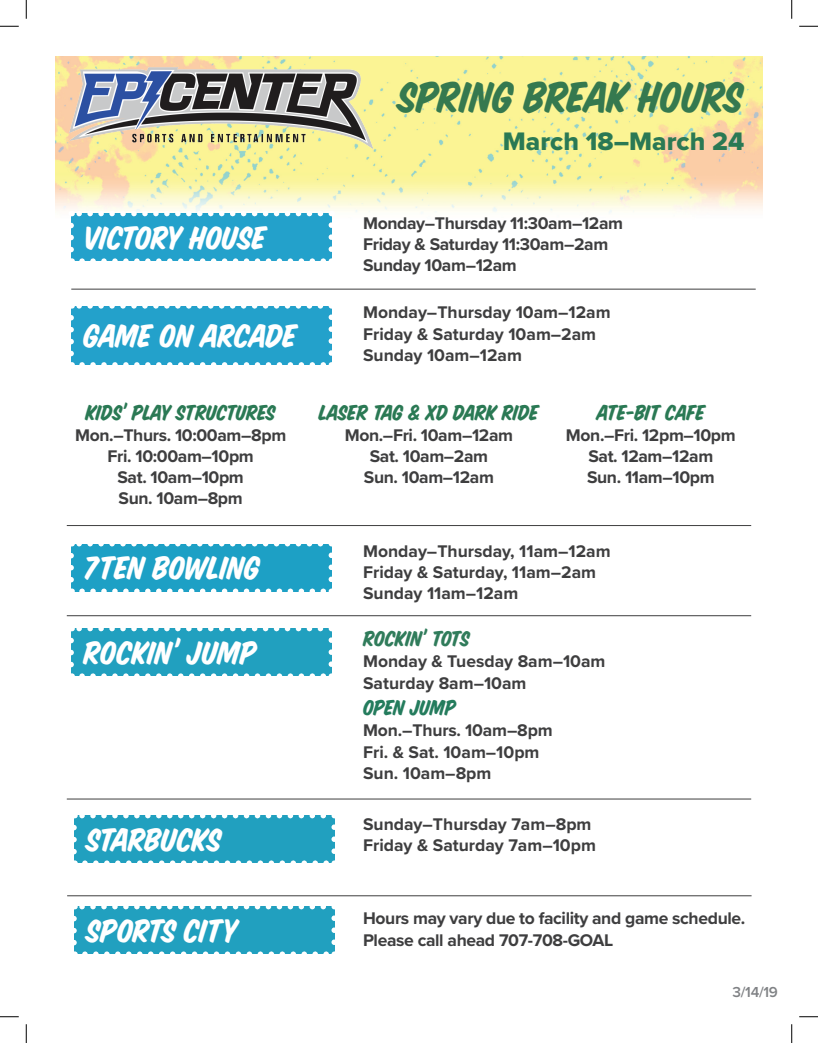
<style>
.page{position:relative;width:818px;height:1043px;background:#fff}
.page>*{position:absolute;margin:0;border:0;box-sizing:border-box;transform-origin:0 0}
.t1{font:47.5px "House Slant";letter-spacing:-.01em;color:#35794f}
.t2{font:35.75px "House Slant";letter-spacing:-.01em;color:#fff}
.t3{font:26.25px "Proxima Nova Extrabld";color:#2a7954}
.t4{font:23.75px "House Slant";letter-spacing:-.01em;color:#2a7954}
.t5{font:23.75px "House Slant";letter-spacing:-.01em;color:#307c5b}
.t6{font:23.75px "House Slant";letter-spacing:-.005em;color:#247c5d}
.t7{font:700 17.5px/21px "Proxima Nova";letter-spacing:-.02em;color:#3e3e3f;text-align:center}
.t8{font:700 17.5px/21.2px "Proxima Nova";color:#3e3e3f}
.t9{font:600 15px "Proxima Nova";color:#808285}
</style>
<div class="page">
<img style="left:55px;top:57px;width:707px;height:840px">
<img style="left:64px;top:62px;width:313px;height:90px">
<div style="left:71px;top:213px;width:260px;height:48px;background:#23a1cb"></div>
<svg style="left:68px;top:225px;width:6px;height:39px"></svg>
<svg style="left:82px;top:258px;width:250px;height:6px"></svg>
<svg style="left:328px;top:211px;width:6px;height:38px"></svg>
<svg style="left:71px;top:211px;width:249px;height:5px"></svg>
<div style="left:71px;top:543px;width:260px;height:48px;background:#1da0c5"></div>
<svg style="left:68px;top:555px;width:6px;height:39px"></svg>
<svg style="left:82px;top:588px;width:250px;height:6px"></svg>
<svg style="left:328px;top:541px;width:6px;height:38px"></svg>
<svg style="left:71px;top:541px;width:249px;height:5px"></svg>
<div style="left:74px;top:815px;width:260px;height:48px;background:#21a0bf"></div>
<svg style="left:71px;top:827px;width:6px;height:39px"></svg>
<svg style="left:85px;top:860px;width:250px;height:6px"></svg>
<svg style="left:331px;top:813px;width:6px;height:38px"></svg>
<svg style="left:74px;top:812px;width:249px;height:6px"></svg>
<div style="left:74px;top:906px;width:260px;height:48px;background:#21a0bf"></div>
<svg style="left:74px;top:918px;width:3px;height:36px"></svg>
<svg style="left:85px;top:951px;width:250px;height:3px"></svg>
<svg style="left:331px;top:906px;width:4px;height:36px"></svg>
<svg style="left:74px;top:906px;width:249px;height:3px"></svg>
<div style="left:71px;top:628px;width:260px;height:48px;background:#21a0bf"></div>
<svg style="left:68px;top:640px;width:6px;height:39px"></svg>
<svg style="left:82px;top:673px;width:250px;height:6px"></svg>
<svg style="left:328px;top:626px;width:6px;height:38px"></svg>
<svg style="left:71px;top:626px;width:249px;height:5px"></svg>
<div style="left:71px;top:306px;width:260px;height:59px;background:#23a1cb"></div>
<svg style="left:68px;top:318px;width:6px;height:49px"></svg>
<svg style="left:82px;top:362px;width:250px;height:5px"></svg>
<svg style="left:328px;top:303px;width:6px;height:50px"></svg>
<svg style="left:71px;top:303px;width:249px;height:5px"></svg>
<hr style="left:71px;top:289px;width:684px;height:1px;background:#3e3e3f">
<hr style="left:67px;top:525px;width:684px;height:1px;background:#3e3e3f">
<hr style="left:67px;top:615px;width:684px;height:1px;background:#3e3e3f">
<hr style="left:67px;top:798px;width:684px;height:1px;background:#3e3e3f">
<hr style="left:67px;top:895px;width:684px;height:1px;background:#3e3e3f">
<svg style="left:0;top:25px;width:19px;height:2px"></svg>
<svg style="left:799px;top:25px;width:19px;height:2px"></svg>
<svg style="left:0;top:1016px;width:19px;height:1px"></svg>
<svg style="left:799px;top:1016px;width:19px;height:1px"></svg>
<svg style="left:25px;top:0;width:2px;height:19px"></svg>
<svg style="left:25px;top:1024px;width:2px;height:18px"></svg>
<svg style="left:791px;top:0;width:1px;height:19px"></svg>
<svg style="left:791px;top:1024px;width:1px;height:18px"></svg>
<h1 class="t1" style="left:398px;top:68px;width:347px">SPRING BREAK HOURS</h1>
<h3 class="t3" style="left:503px;top:122px;width:243px">March 18–March 24</h3>
<h2 class="t2" style="left:83px;top:216px;width:184px">VICTORY HOUSE</h2>
<h2 class="t2" style="left:84px;top:313px;width:214px">GAME ON ARCADE</h2>
<h3 class="t4" style="left:86px;top:398px;width:191px">KIDS’ PLAY STRUCTURES</h3>
<p class="t7" style="left:75px;top:424px;width:213px">Mon.–Thurs. 10:00am–8pm<br>Fri. 10:00am–10pm<br>Sat. 10am–10pm<br>Sun. 10am–8pm</p>
<h2 class="t2" style="left:83px;top:546px;width:178px">7TEN BOWLING</h2>
<h2 class="t2" style="left:83px;top:631px;width:175px">ROCKIN’ JUMP</h2>
<h2 class="t2" style="left:86px;top:818px;width:137px">STARBUCKS</h2>
<p class="t7" style="left:363px;top:212px;width:261px;text-align:left">Monday–Thursday 11:30am–12am<br>Friday &amp; Saturday 11:30am–2am<br>Sunday 10am–12am</p>
<p class="t8" style="left:363px;top:301px;width:249px">Monday–Thursday 10am–12am<br>Friday &amp; Saturday 10am–2am<br>Sunday 10am–12am</p>
<h3 class="t4" style="left:319px;top:398px;width:221px">LASER TAG &amp; XD DARK RIDE</h3>
<p class="t7" style="left:345px;top:424px;width:170px">Mon.–Fri. 10am–12am<br>Sat. 10am–2am<br>Sun. 10am–12am</p>
<h3 class="t4" style="left:596px;top:398px;width:110px">ATE-BIT CAFE</h3>
<p class="t7" style="left:566px;top:424px;width:171px">Mon.–Fri. 12pm–10pm<br>Sat. 12am–12am<br>Sun. 11am–10pm</p>
<p class="t8" style="left:363px;top:539px;width:249px">Monday–Thursday, 11am–12am<br>Friday &amp; Saturday, 11am–2am<br>Sunday 11am–12am</p>
<h3 class="t5" style="left:363px;top:624px;width:108px">ROCKIN’ TOTS</h3>
<p class="t8" style="left:363px;top:650px;width:244px">Monday &amp; Tuesday 8am–10am<br>Saturday 8am–10am</p>
<h3 class="t6" style="left:363px;top:693px;width:95px">OPEN JUMP</h3>
<p class="t8" style="left:363px;top:719px;width:191px">Mon.–Thurs. 10am–8pm<br>Fri. &amp; Sat. 10am–10pm<br>Sun. 10am–8pm</p>
<p class="t8" style="left:363px;top:812px;width:234px">Sunday–Thursday 7am–8pm<br>Friday &amp; Saturday 7am–10pm</p>
<h2 class="t2" style="left:86px;top:909px;width:153px">SPORTS CITY</h2>
<p class="t7" style="left:363px;top:907px;width:383px;text-align:left">Hours may vary due to facility and game schedule.<br>Please call ahead 707-708-GOAL</p>
<p class="t9" style="left:732px;top:980px;width:47px">3/14/19</p>
</div>
